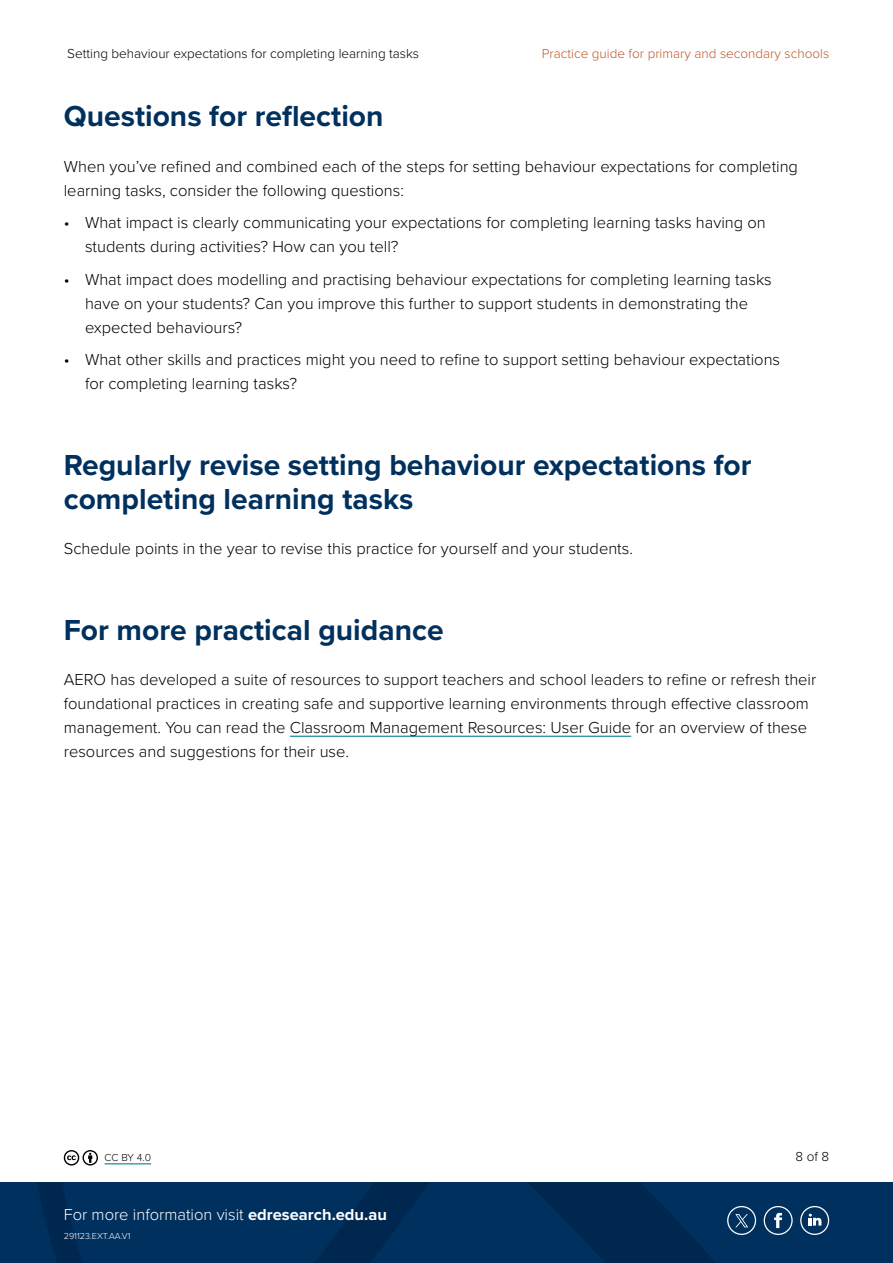
<style>
.page{position:relative;width:893px;height:1263px;background:#fff}
.page>*{position:absolute;margin:0;border:0;box-sizing:border-box;transform-origin:0 0}
.t1{font:700 30px/34.5px "Proxima Nova";color:#00305e}
.Bullets_L1{font:300 16.5px/24px "Proxima Nova";color:#000}
.Footer_-_white_text{font:300 16.5px "Proxima Nova";color:#fff}
.t2{font:300 13.5px "Proxima Nova";color:#000}
.t3{font:300 13.5px "Proxima Nova";color:#c15628}
.Copyright{font:300 10.5px "Proxima Nova";color:#000}
.t4{font:300 9px "Proxima Nova";color:#fff}
.s1{font-weight:700}
</style>
<div class="page">
<div style="left:0;top:1182px;width:893px;height:81px;background:#00305e"></div>
<svg style="left:37px;top:1182px;width:793px;height:81px"></svg>
<svg style="left:64px;top:1150px;width:34px;height:15px"></svg>
<hr style="left:290px;top:736px;width:341px;height:1px;background:#01838f">
<hr style="left:105px;top:1163px;width:46px;height:1px;background:#01838f">
<div style="left:800px;top:1206px;width:29px;height:29px;border:1px solid #fff;border-radius:50%"></div>
<svg style="left:809px;top:1214px;width:12px;height:11px"></svg>
<div style="left:764px;top:1206px;width:29px;height:29px;border:1px solid #fff;border-radius:50%"></div>
<svg style="left:774px;top:1213px;width:8px;height:15px"></svg>
<svg style="left:735px;top:1214px;width:13px;height:13px"></svg>
<div style="left:727px;top:1206px;width:29px;height:29px;border:1px solid #fff;border-radius:50%"></div>
<p class="t2" style="left:67px;top:43px;width:353px">Setting behaviour expectations for completing learning tasks</p>
<p class="t3" style="left:542px;top:43px;width:289px">Practice guide for primary and secondary schools</p>
<h1 class="t1" style="left:64px;top:98px;width:321px">Questions for reflection</h1>
<p class="Bullets_L1" style="left:64px;top:153px;width:736px">When you’ve refined and combined each of the steps for setting behaviour expectations for completing learning tasks, consider the following questions:</p>
<p class="Bullets_L1" style="left:85px;top:210px;width:682px;text-indent:-21px">• What impact is clearly communicating your expectations for completing learning tasks having on students during activities? How can you tell?</p>
<p class="Bullets_L1" style="left:85px;top:266px;width:688px;text-indent:-21px">• What impact does modelling and practising behaviour expectations for completing learning tasks have on your students? Can you improve this further to support students in demonstrating the expected behaviours?</p>
<p class="Bullets_L1" style="left:85px;top:347px;width:697px;text-indent:-21px">• What other skills and practices might you need to refine to support setting behaviour expectations for completing learning tasks?</p>
<h1 class="t1" style="left:64px;top:447px;width:689px">Regularly revise setting behaviour expectations for completing learning tasks</h1>
<p class="Bullets_L1" style="left:64px;top:536px;width:571px">Schedule points in the year to revise this practice for yourself and your students.</p>
<h1 class="t1" style="left:64px;top:612px;width:381px">For more practical guidance</h1>
<p class="Bullets_L1" style="left:64px;top:667px;width:754px">AERO has developed a suite of resources to support teachers and school leaders to refine or refresh their foundational practices in creating safe and supportive learning environments through effective classroom management. You can read the Classroom Management Resources: User Guide for an overview of these resources and suggestions for their use.</p>
<p class="Copyright" style="left:105px;top:1149px;width:48px">CC BY 4.0</p>
<p class="Footer_-_white_text" style="left:64px;top:1203px;width:325px">For more information visit <span class="s1">edresearch.edu.au</span></p>
<p class="t4" style="left:64px;top:1229px;width:68px">291123.EXT.AA.V1</p>
<p class="t2" style="left:795px;top:1147px;width:35px">8 of 8</p>
</div>
